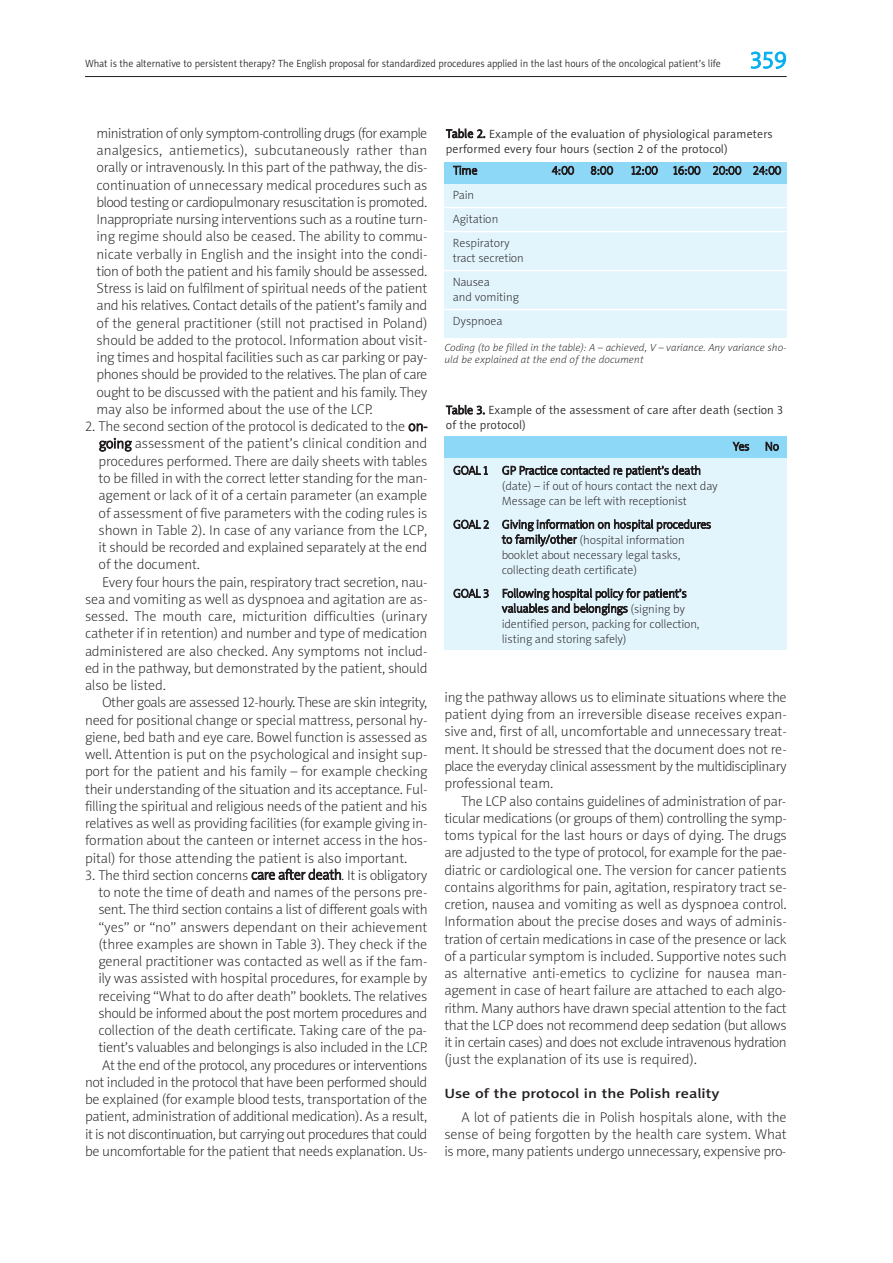
<style>
.page{position:relative;width:893px;height:1263px;background:#fff}
.page>*{position:absolute;margin:0;border:0;box-sizing:border-box;transform-origin:0 0}
.t1{font:24px "Naomi Sans EFNPS Light";color:#00aeef}
.t2{font:14.25px/17.2px "Naomi Sans EFNPS Thin";letter-spacing:-.01em;color:#231f20;text-align:justify}
.t3{font:13.5px "Naomi Sans EFNPS Medium";color:#231f20;scale:1.2 1}
.t4{font:12px/15px "Naomi Sans EFNPS Thin";color:#231f20}
.t5{font:12px/15px "Naomi Sans EFNPS Light";letter-spacing:.01em;color:#231f20}
.t6{font:10.5px "Naomi Sans EFNPS Light";color:#231f20;scale:.95 1}
.t7{font:italic 10.5px/12px "Naomi Sans EFNPS Thin";letter-spacing:.01em;color:#231f20}
</style>
<div class="page">
<hr style="left:85px;top:76px;width:702px;height:1px;background:#231f20">
<div style="left:444px;top:163px;width:343px;height:175px;background:#e2f4fc"></div>
<div style="left:444px;top:163px;width:343px;height:21px;background:#8dd7f7"></div>
<hr style="left:444px;top:207px;width:343px;height:1px;background:#fff">
<hr style="left:444px;top:231px;width:343px;height:1px;background:#fff">
<hr style="left:444px;top:270px;width:343px;height:1px;background:#fff">
<hr style="left:444px;top:309px;width:343px;height:1px;background:#fff">
<div style="left:444px;top:436px;width:343px;height:214px;background:#e2f4fc"></div>
<div style="left:444px;top:436px;width:343px;height:21px;background:#8dd7f7"></div>
<p class="t6" style="left:85px;top:60px;width:671px">What is the alternative to persistent therapy? The English proposal for standardized procedures applied in the last hours of the oncological patient’s life</p>
<h1 class="t1" style="left:750px;top:51px;width:38px">359</h1>
<p class="t2" style="left:96px;top:126px;width:332px">ministration of only symptom-controlling drugs (for example analgesics, antiemetics), subcutaneously rather than orally or intravenously. In this part of the pathway, the dis&shy;continuation of unnecessary medical procedures such as blood testing or cardiopulmonary resuscitation is promoted.<br>Inappropriate nursing interventions such as a routine turn&shy;ing regime should also be ceased. The ability to commu&shy;nicate verbally in English and the insight into the condi&shy;tion of both the patient and his family should be assessed.<br>Stress is laid on fulfilment of spiritual needs of the patient and his relatives. Contact details of the patient’s family and of the general practitioner (still not practised in Poland) should be added to the protocol. Information about visit&shy;ing times and hospital facilities such as car parking or pay&shy;phones should be provided to the relatives. The plan of care ought to be discussed with the patient and his family. They may also be informed about the use of the LCP.</p>
<p class="t2" style="left:85px;top:419px;width:344px">2. The second section of the protocol is dedicated to the on-</p>
<p class="t2" style="left:99px;top:436px;width:330px">going assessment of the patient’s clinical condition and</p>
<p class="t2" style="left:99px;top:453px;width:330px">procedures performed. There are daily sheets with tables</p>
<p class="t2" style="left:99px;top:471px;width:330px">to be filled in with the correct letter standing for the man-</p>
<p class="t2" style="left:99px;top:488px;width:330px">agement or lack of it of a certain parameter (an example</p>
<p class="t2" style="left:99px;top:505px;width:330px">of assessment of five parameters with the coding rules is</p>
<p class="t2" style="left:99px;top:522px;width:330px">shown in Table 2). In case of any variance from the LCP,</p>
<p class="t2" style="left:99px;top:540px;width:330px">it should be recorded and explained separately at the end</p>
<p class="t2" style="left:99px;top:557px;width:103px">of the document.</p>
<p class="t2" style="left:102px;top:574px;width:327px">Every four hours the pain, respiratory tract secretion, nau-</p>
<p class="t2" style="left:85px;top:591px;width:344px">sea and vomiting as well as dyspnoea and agitation are as-</p>
<p class="t2" style="left:85px;top:609px;width:344px">sessed. The mouth care, micturition difficulties (urinary</p>
<p class="t2" style="left:85px;top:626px;width:344px">catheter if in retention) and number and type of medication</p>
<p class="t2" style="left:85px;top:643px;width:344px">administered are also checked. Any symptoms not includ-</p>
<p class="t2" style="left:85px;top:660px;width:344px">ed in the pathway, but demonstrated by the patient, should</p>
<p class="t2" style="left:85px;top:678px;width:82px">also be listed.</p>
<p class="t2" style="left:102px;top:695px;width:327px">Other goals are assessed 12-hourly. These are skin integrity,</p>
<p class="t2" style="left:85px;top:712px;width:344px">need for positional change or special mattress, personal hy-</p>
<p class="t2" style="left:85px;top:729px;width:344px">giene, bed bath and eye care. Bowel function is assessed as</p>
<p class="t2" style="left:85px;top:747px;width:344px">well. Attention is put on the psychological and insight sup-</p>
<p class="t2" style="left:85px;top:764px;width:344px">port for the patient and his family – for example checking</p>
<p class="t2" style="left:85px;top:781px;width:344px">their understanding of the situation and its acceptance. Ful-</p>
<p class="t2" style="left:85px;top:798px;width:344px">filling the spiritual and religious needs of the patient and his</p>
<p class="t2" style="left:85px;top:816px;width:344px">relatives as well as providing facilities (for example giving in-</p>
<p class="t2" style="left:85px;top:833px;width:344px">formation about the canteen or internet access in the hos-</p>
<p class="t2" style="left:85px;top:850px;width:324px">pital) for those attending the patient is also important.</p>
<p class="t2" style="left:85px;top:867px;width:344px;text-align:right">3. The third section concerns care after death. It is obligatory to note the time of death and names of the persons pre&shy;sent. The third section contains a list of different goals with “yes” or “no” answers dependant on their achievement (three examples are shown in Table 3). They check if the general practitioner was contacted as well as if the fam&shy;ily was assisted with hospital procedures, for example by receiving “What to do after death” booklets. The relatives should be informed about the post mortem procedures and collection of the death certificate. Taking care of the pa&shy;tient’s valuables and belongings is also included in the LCP.<br>At the end of the protocol, any procedures or interventions not included in the protocol that have been performed should be explained (for example blood tests, transportation of the patient, administration of additional medication). As a result, it is not discontinuation, but carrying out procedures that could be uncomfortable for the patient that needs explanation. Us-</p>
<p class="t5" style="left:446px;top:127px;width:328px">Table 2. Example of the evaluation of physiological parameters performed every four hours (section 2 of the protocol)</p>
<p class="t4" style="left:453px;top:164px;width:26px">Time</p>
<p class="t4" style="left:552px;top:164px;width:24px">4:00</p>
<p class="t4" style="left:590px;top:164px;width:24px">8:00</p>
<p class="t4" style="left:631px;top:164px;width:28px">12:00</p>
<p class="t4" style="left:673px;top:164px;width:110px">16:00 20:00 24:00</p>
<p class="t4" style="left:453px;top:184px;width:58px;line-height:24px">Pain<br>Agitation<br>Respiratory</p>
<p class="t4" style="left:453px;top:247px;width:72px;line-height:24px">tract secretion<br>Nausea</p>
<p class="t4" style="left:453px;top:286px;width:67px;line-height:24px">and vomiting<br>Dyspnoea</p>
<p class="t7" style="left:444px;top:342px;width:344px">Coding (to be filled in the table): A – achieved, V – variance. Any variance sho&shy;uld be explained at the end of the document</p>
<p class="t5" style="left:446px;top:404px;width:339px">Table 3. Example of the assessment of care after death (section 3 of the protocol)</p>
<p class="t4" style="left:733px;top:440px;width:18px">Yes</p>
<p class="t4" style="left:765px;top:440px;width:16px">No</p>
<p class="t4" style="left:502px;top:464px;width:217px;text-indent:-49px">GOAL 1 GP Practice contacted re patient’s death (date) – if out of hours contact the next day<br>Message can be left with receptionist</p>
<p class="t4" style="left:502px;top:518px;width:211px;text-indent:-49px">GOAL 2 Giving information on hospital procedures to family/other (hospital information booklet about necessary legal tasks, collecting death certificate)</p>
<p class="t4" style="left:502px;top:587px;width:199px;text-indent:-49px">GOAL 3 Following hospital policy for patient’s valuables and belongings (signing by identified person, packing for collection, listing and storing safely)</p>
<p class="t2" style="left:444px;top:690px;width:344px">ing the pathway allows us to eliminate situations where the patient dying from an irreversible disease receives expan&shy;sive and, first of all, uncomfortable and unnecessary treat&shy;ment. It should be stressed that the document does not re&shy;place the everyday clinical assessment by the multidisciplinary professional team.</p>
<p class="t2" style="left:444px;top:793px;width:344px;text-indent:17px">The LCP also contains guidelines of administration of par&shy;ticular medications (or groups of them) controlling the symp&shy;toms typical for the last hours or days of dying. The drugs are adjusted to the type of protocol, for example for the pae&shy;diatric or cardiological one. The version for cancer patients contains algorithms for pain, agitation, respiratory tract se&shy;cretion, nausea and vomiting as well as dyspnoea control.<br>Information about the precise doses and ways of adminis&shy;tration of certain medications in case of the presence or lack of a particular symptom is included. Supportive notes such as alternative anti-emetics to cyclizine for nausea man&shy;agement in case of heart failure are attached to each algo&shy;rithm. Many authors have drawn special attention to the fact that the LCP does not recommend deep sedation (but allows it in certain cases) and does not exclude intravenous hydration (just the explanation of its use is required).</p>
<p class="t3" style="left:444px;top:1088px;width:231px">Use of the protocol in the Polish reality</p>
<p class="t2" style="left:444px;top:1109px;width:344px;text-indent:17px">A lot of patients die in Polish hospitals alone, with the sense of being forgotten by the health care system. What is more, many patients undergo unnecessary, expensive pro-</p>
</div>
